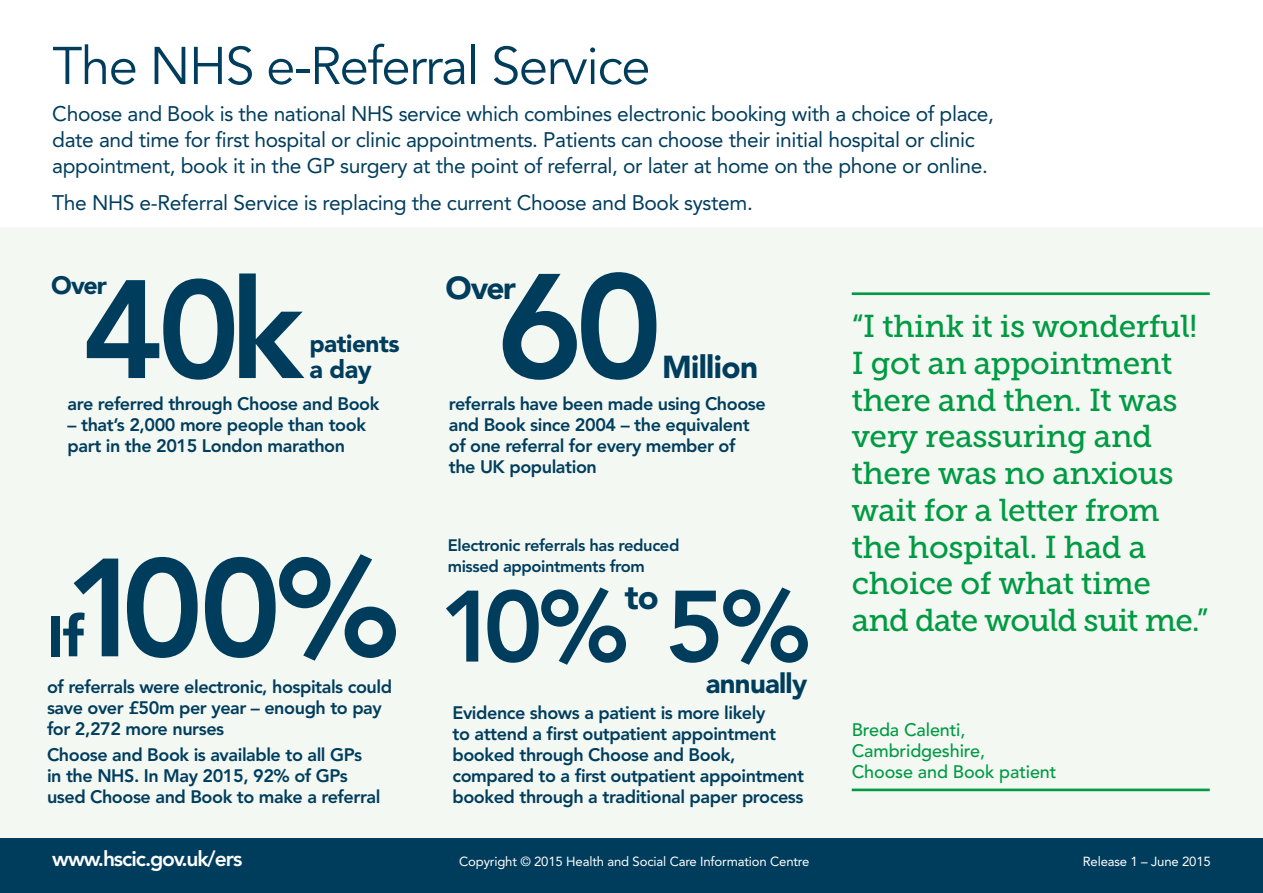
<style>
.page{position:relative;width:1263px;height:893px;background:#fff}
.page>*{position:absolute;margin:0;border:0;box-sizing:border-box;transform-origin:0 0}
.t1{font:800 147px "Avenir LT Std";color:#003d5d}
.t2{font:800 138.3px "Avenir LT Std";color:#003d5d}
.t3{font:800 100.2px "Avenir LT Std";color:#003d5d}
.t4{font:900 57px "Avenir LT Std";color:#003d5d}
.t5{font:52.5px "Avenir LT Std";letter-spacing:-.03em;color:#003d5d}
.t6{font:900 34.35px "Avenir LT Std";color:#003d5d}
.t7{font:900 31.65px "Avenir LT Std";color:#003d5d}
.t8{font:31.5px/36.8px "Museo Slab 500";letter-spacing:-.01em;color:#009a42}
.t9{font:900 31.5px "Avenir LT Std";letter-spacing:-.02em;color:#003d5d}
.t10{font:900 27.45px "Avenir LT Std";letter-spacing:-.025em;color:#003d5d}
.t11{font:900 25.05px "Avenir LT Std";color:#003d5d}
.t12{font:900 24.9px "Avenir LT Std";color:#003d5d}
.t13{font:900 24.3px "Avenir LT Std";letter-spacing:-.02em;color:#003d5d}
.t14{font:21px/26.2px "Avenir LT Std";letter-spacing:-.02em;color:#003d5d}
.t15{font:800 21px "Avenir LT Std";letter-spacing:-.05em;color:#fff}
.t16{font:800 18px/21px "Avenir LT Std";letter-spacing:-.025em;color:#003d5d}
.t17{font:500 18px/21px "Avenir LT Std";letter-spacing:-.005em;color:#009a42}
.t18{font:800 16.5px/21px "Avenir LT Std";letter-spacing:-.025em;color:#003d5d}
.t19{font:13.2px "Avenir LT Std";letter-spacing:-.01em;color:#fff}
.s1{font-size:138px}
</style>
<div class="page">
<div style="left:0;top:227px;width:1263px;height:623px;background:#f3f8f3"></div>
<div style="left:0;top:838px;width:1263px;height:55px;background:#003d5d"></div>
<hr style="left:852px;top:292px;width:358px;height:3px;background:#009a42">
<hr style="left:852px;top:789px;width:358px;height:2px;background:#009a42">
<h3 class="t5" style="left:52px;top:36px;width:600px">The NHS e-Referral Service</h3>
<p class="t14" style="left:52px;top:101px;width:943px">Choose and Book is the national NHS service which combines electronic booking with a choice of place, date and time for first hospital or clinic appointments. Patients can choose their initial hospital or clinic appointment, book it in the GP surgery at the point of referral, or later at home on the phone or online.</p>
<p class="t14" style="left:52px;top:190px;width:702px">The NHS e-Referral Service is replacing the current Choose and Book system.</p>
<h1 class="t1" style="left:496px;top:240px;width:168px">60</h1>
<h2 class="t2" style="left:82px;top:248px;width:223px">40k</h2>
<h3 class="t12" style="left:51px;top:270px;width:57px">Over</h3>
<h3 class="t7" style="left:446px;top:269px;width:72px">Over</h3>
<h3 class="t13" style="left:309px;top:329px;width:92px">patients</h3>
<h3 class="t11" style="left:309px;top:354px;width:64px">a day</h3>
<h3 class="t9" style="left:662px;top:348px;width:98px">Million</h3>
<p class="t16" style="left:68px;top:393px;width:313px">are referred through Choose and Book</p>
<p class="t16" style="left:68px;top:414px;width:300px">– that’s 2,000 more people than took part in the 2015 London marathon</p>
<p class="t16" style="left:449px;top:393px;width:319px">referrals have been made using Choose and Book since 2004 – the equivalent of one referral for every member of the UK population</p>
<p class="t18" style="left:448px;top:535px;width:233px">Electronic referrals has reduced missed appointments from</p>
<h3 class="t3" style="left:65px;top:567px;width:748px"><span class="s1">100%</span> 10% 5%</h3>
<h3 class="t6" style="left:625px;top:576px;width:36px">to</h3>
<h3 class="t4" style="left:47px;top:602px;width:38px">If</h3>
<p class="t16" style="left:47px;top:676px;width:347px">of referrals were electronic, hospitals could save over £50m per year – enough to pay for 2,272 more nurses</p>
<p class="t16" style="left:47px;top:745px;width:335px">Choose and Book is available to all GPs in the NHS. In May 2015, 92% of GPs used Choose and Book to make a referral</p>
<h3 class="t10" style="left:706px;top:667px;width:103px">annually</h3>
<p class="t16" style="left:452px;top:703px;width:353px">Evidence shows a patient is more likely<br>to attend a first outpatient appointment booked through Choose and Book, compared to a first outpatient appointment booked through a traditional paper process</p>
<h3 class="t8" style="left:852px;top:308px;width:358px">“I think it is wonderful!<br>I got an appointment there and then. It was very reassuring and there was no anxious wait for a letter from the hospital. I had a choice of what time and date would suit me.”</h3>
<p class="t17" style="left:852px;top:720px;width:206px">Breda Calenti,<br>Cambridgeshire,<br>Choose and Book patient</p>
<p class="t15" style="left:52px;top:847px;width:192px">www.hscic.gov.uk/ers</p>
<p class="t19" style="left:459px;top:854px;width:352px">Copyright © 2015 Health and Social Care Information Centre</p>
<p class="t19" style="left:1083px;top:854px;width:130px">Release 1 – June 2015</p>
</div>
